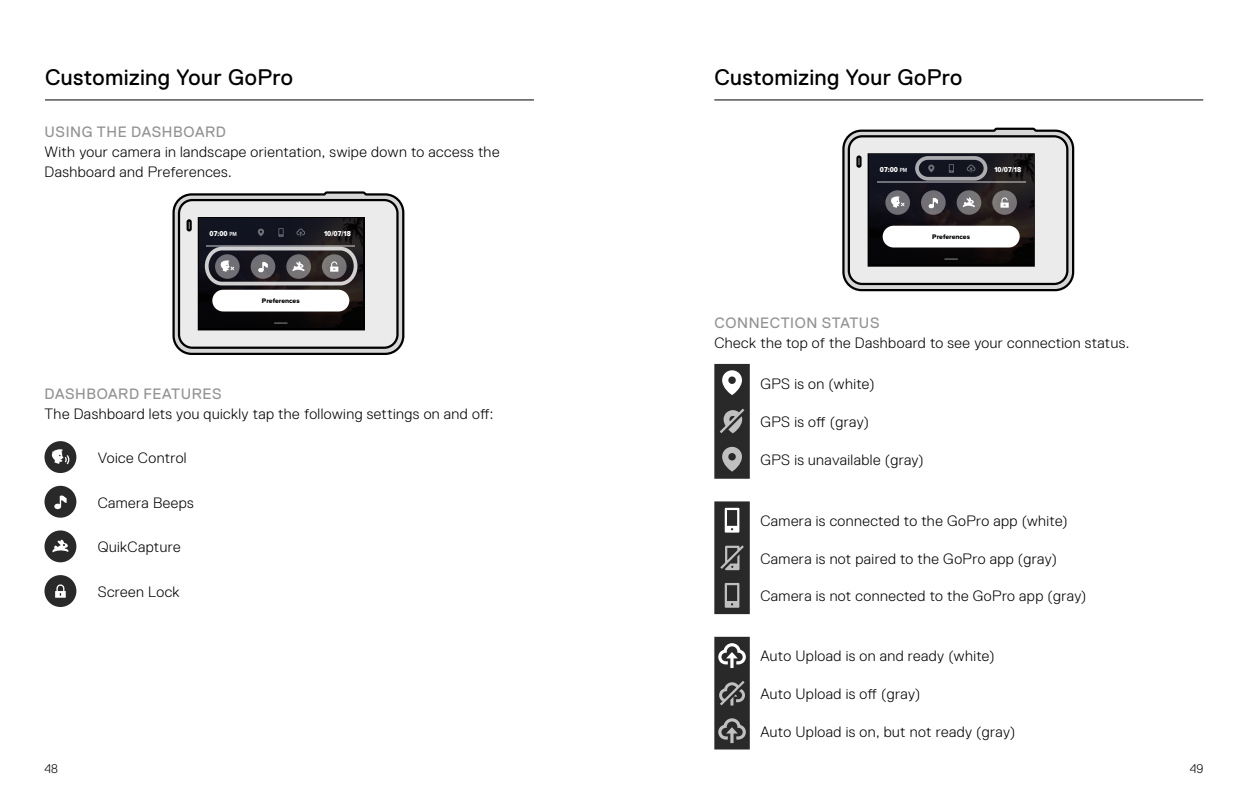
<style>
.page{position:relative;width:1248px;height:808px;background:#fff}
.page>*{position:absolute;margin:0;border:0;box-sizing:border-box;transform-origin:0 0}
.t1{font:22.5px "Replica Pro";letter-spacing:.02em;color:#000}
.t2{font:300 15px/20px "Replica Pro";letter-spacing:.03em;color:#000}
.t3{font:15px "Replica Pro";letter-spacing:.04em;color:#939393}
.t4{font:300 12.5px "Replica Pro";color:#000}
.t5{font:7.5px "Proxima Nova Cond Extrabld";color:#fff}
.t6{font:6.75px "Proxima Nova Extrabld";color:#000}
.s1{font-family:"Proxima Nova Cond";font-weight:600;font-size:6.25px}
</style>
<div class="page">
<svg style="left:172px;top:191px;width:233px;height:164px;background:#88888a"></svg>
<div style="left:44px;top:441px;width:32px;height:32px;background:#292929;border-radius:50%"></div>
<svg style="left:52px;top:449px;width:17px;height:15px"></svg>
<div style="left:44px;top:486px;width:32px;height:32px;background:#292929;border-radius:50%"></div>
<svg style="left:54px;top:495px;width:13px;height:14px"></svg>
<div style="left:44px;top:530px;width:32px;height:32px;background:#292929;border-radius:50%"></div>
<svg style="left:52px;top:540px;width:17px;height:12px"></svg>
<div style="left:44px;top:575px;width:32px;height:32px;background:#292929;border-radius:50%"></div>
<svg style="left:55px;top:584px;width:11px;height:14px"></svg>
<hr style="left:45px;top:99px;width:489px;height:1px;background:#000">
<hr style="left:714px;top:99px;width:489px;height:1px;background:#000">
<svg style="left:842px;top:127px;width:233px;height:165px;background:#858486"></svg>
<svg style="left:714px;top:364px;width:35px;height:115px;background:#525252"></svg>
<svg style="left:714px;top:501px;width:35px;height:113px;background:#464646"></svg>
<svg style="left:714px;top:637px;width:35px;height:112px;background:#4c4c4c"></svg>
<h1 class="t1" style="left:45px;top:65px;width:249px">Customizing Your GoPro</h1>
<h1 class="t1" style="left:714px;top:65px;width:249px">Customizing Your GoPro</h1>
<p class="t3" style="left:45px;top:124px;width:183px">USING THE DASHBOARD</p>
<p class="t2" style="left:44px;top:142px;width:456px">With your camera in landscape orientation, swipe down to access the<br>Dashboard and Preferences.</p>
<p class="t5" style="left:199px;top:229px;width:39px"><span class="s1">AM</span> 07:00 <span class="s1">PM</span></p>
<p class="t5" style="left:324px;top:229px;width:28px">10/07/18</p>
<p class="t6" style="left:262px;top:297px;width:39px">Preferences</p>
<p class="t5" style="left:869px;top:165px;width:39px"><span class="s1">AM</span> 07:00 <span class="s1">PM</span></p>
<p class="t6" style="left:932px;top:233px;width:39px">Preferences</p>
<p class="t5" style="left:994px;top:165px;width:28px">10/07/18</p>
<p class="t3" style="left:45px;top:386px;width:178px">DASHBOARD FEATURES</p>
<p class="t2" style="left:44px;top:404px;width:450px">The Dashboard lets you quickly tap the following settings on and off:</p>
<p class="t2" style="left:98px;top:448px;width:90px">Voice Control</p>
<p class="t2" style="left:98px;top:492px;width:98px">Camera Beeps</p>
<p class="t2" style="left:98px;top:537px;width:84px">QuikCapture</p>
<p class="t2" style="left:98px;top:582px;width:83px">Screen Lock</p>
<p class="t3" style="left:714px;top:315px;width:166px">CONNECTION STATUS</p>
<p class="t2" style="left:714px;top:333px;width:416px">Check the top of the Dashboard to see your connection status.</p>
<p class="t2" style="left:760px;top:373px;width:116px">GPS is on (white)</p>
<p class="t2" style="left:760px;top:412px;width:110px">GPS is off (gray)</p>
<p class="t2" style="left:760px;top:450px;width:165px">GPS is unavailable (gray)</p>
<p class="t2" style="left:760px;top:511px;width:309px">Camera is connected to the GoPro app (white)</p>
<p class="t2" style="left:760px;top:548px;width:298px">Camera is not paired to the GoPro app (gray)</p>
<p class="t2" style="left:760px;top:586px;width:327px">Camera is not connected to the GoPro app (gray)</p>
<p class="t2" style="left:760px;top:646px;width:235px">Auto Upload is on and ready (white)</p>
<p class="t2" style="left:760px;top:684px;width:161px">Auto Upload is off (gray)</p>
<p class="t2" style="left:760px;top:721px;width:256px">Auto Upload is on, but not ready (gray)</p>
<p class="t4" style="left:44px;top:762px;width:15px">48</p>
<p class="t4" style="left:1189px;top:762px;width:15px">49</p>
</div>
